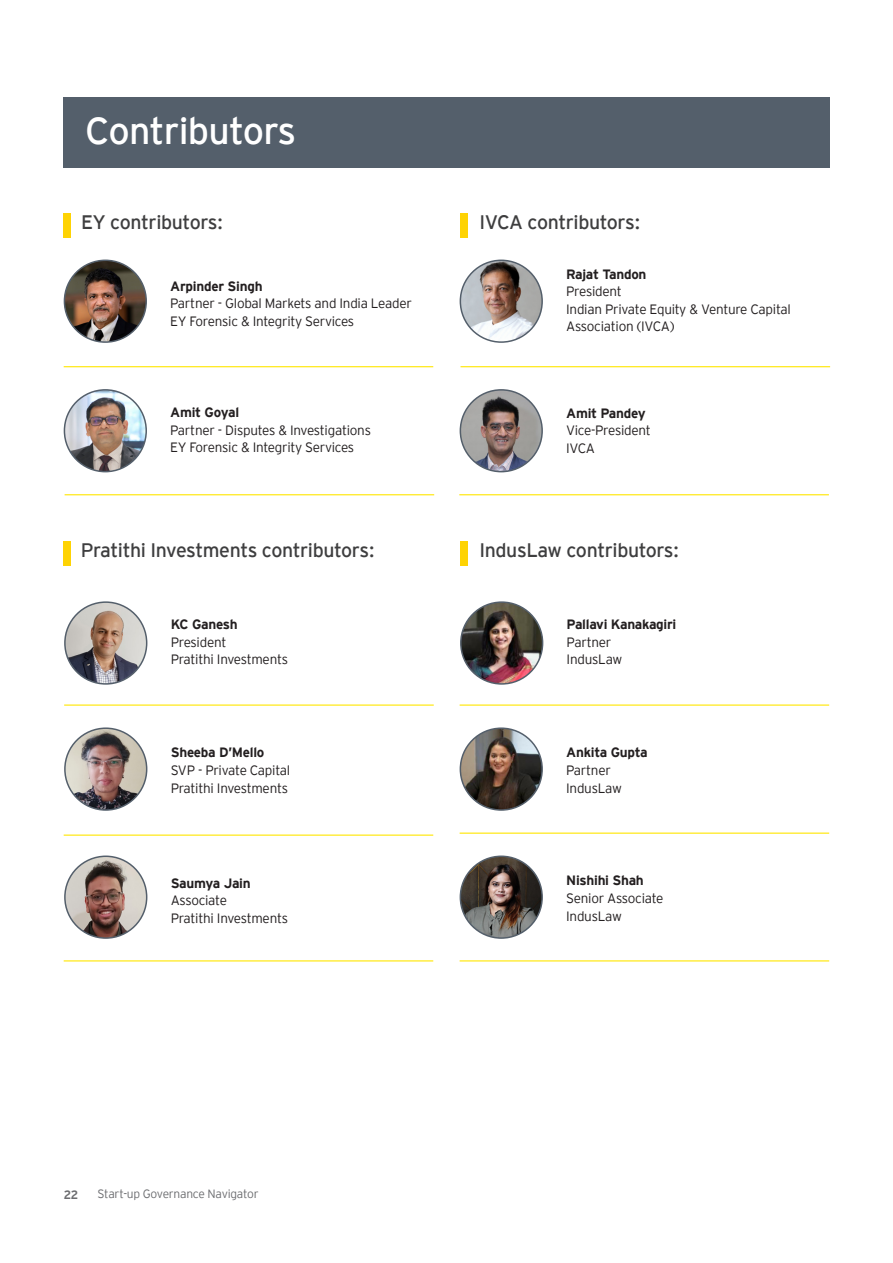
<style>
.page{position:relative;width:893px;height:1263px;background:#fff}
.page>*{position:absolute;margin:0;border:0;box-sizing:border-box;transform-origin:0 0}
.Body_Text{font:37.5px "EY Interstate";letter-spacing:-.02em;color:#fff}
.t1{font:19.5px "EY Interstate";letter-spacing:-.02em;color:#3e3e3f}
.Body_Text-2{font:300 13.5px/17.5px "EY Interstate";letter-spacing:-.02em;color:#231f20}
.Body_Text-3{font:700 13.5px/17.5px "EY Interstate";letter-spacing:-.02em;color:#231f20}
.Body_Text-4{font:300 12px "EY Interstate";letter-spacing:-.02em;color:#6c6d70}
.Body_Text-5{font:700 12px "EY Interstate";color:#6c6d70}
.s1{font-weight:700}
.s2{font-weight:300}
</style>
<div class="page">
<div style="left:64px;top:98px;width:766px;height:70px;background:#545f6b"></div>
<img style="left:64px;top:260px;width:82px;height:82px;border-radius:41px">
<div style="left:64px;top:260px;width:83px;height:83px;border:2px solid #545f6b;border-radius:50%"></div>
<img style="left:64px;top:390px;width:82px;height:82px;border-radius:41px">
<div style="left:64px;top:389px;width:83px;height:83px;border:2px solid #545f6b;border-radius:50%"></div>
<img style="left:460px;top:260px;width:82px;height:82px;border-radius:41px">
<div style="left:460px;top:260px;width:83px;height:83px;border:2px solid #545f6b;border-radius:50%"></div>
<img style="left:460px;top:390px;width:82px;height:82px;border-radius:41px">
<div style="left:460px;top:389px;width:83px;height:83px;border:2px solid #545f6b;border-radius:50%"></div>
<hr style="left:64px;top:366px;width:369px;height:1px;background:#ffe600">
<hr style="left:460px;top:366px;width:370px;height:1px;background:#ffe600">
<hr style="left:65px;top:494px;width:369px;height:1px;background:#ffe600">
<hr style="left:459px;top:494px;width:370px;height:1px;background:#ffe600">
<img style="left:65px;top:856px;width:82px;height:82px;border-radius:41px">
<div style="left:64px;top:855px;width:83px;height:84px;border:2px solid #545f6b;border-radius:50%"></div>
<img style="left:65px;top:602px;width:82px;height:82px;border-radius:41px">
<div style="left:64px;top:601px;width:83px;height:84px;border:2px solid #545f6b;border-radius:50%"></div>
<img style="left:461px;top:602px;width:82px;height:82px;border-radius:41px">
<div style="left:460px;top:601px;width:83px;height:84px;border:2px solid #545f6b;border-radius:50%"></div>
<img style="left:65px;top:728px;width:82px;height:82px;border-radius:41px">
<div style="left:64px;top:727px;width:83px;height:84px;border:2px solid #545f6b;border-radius:50%"></div>
<img style="left:460px;top:728px;width:82px;height:82px;border-radius:41px">
<div style="left:460px;top:727px;width:83px;height:84px;border:2px solid #545f6b;border-radius:50%"></div>
<img style="left:460px;top:856px;width:82px;height:82px;border-radius:41px">
<div style="left:460px;top:855px;width:83px;height:84px;border:2px solid #545f6b;border-radius:50%"></div>
<hr style="left:460px;top:704px;width:369px;height:2px;background:#ffe600">
<hr style="left:64px;top:704px;width:370px;height:2px;background:#ffe600">
<hr style="left:64px;top:834px;width:369px;height:2px;background:#ffe600">
<hr style="left:460px;top:832px;width:369px;height:2px;background:#ffe600">
<hr style="left:64px;top:960px;width:369px;height:1px;background:#ffe600">
<hr style="left:460px;top:960px;width:369px;height:1px;background:#ffe600">
<div style="left:64px;top:213px;width:7px;height:25px;background:#fed304"></div>
<div style="left:460px;top:213px;width:7px;height:25px;background:#fed304"></div>
<div style="left:460px;top:541px;width:7px;height:25px;background:#fed304"></div>
<div style="left:64px;top:541px;width:7px;height:25px;background:#fed304"></div>
<p class="Body_Text" style="left:85px;top:104px;width:212px">Contributors</p>
<p class="t1" style="left:81px;top:208px;width:143px">EY contributors:</p>
<p class="t1" style="left:479px;top:208px;width:162px">IVCA contributors:</p>
<p class="Body_Text-2" style="left:170px;top:277px;width:243px"><span class="s1">Arpinder Singh<br></span>Partner - Global Markets and India Leader<br>EY Forensic &amp; Integrity Services</p>
<p class="Body_Text-2" style="left:170px;top:403px;width:202px"><span class="s1">Amit Goyal<br></span>Partner - Disputes &amp; Investigations<br>EY Forensic &amp; Integrity Services</p>
<p class="Body_Text-2" style="left:566px;top:264px;width:226px"><span class="s1">Rajat Tandon<br></span>President<br>Indian Private Equity &amp; Venture Capital<br>Association (IVCA)</p>
<p class="Body_Text-2" style="left:566px;top:403px;width:86px"><span class="s1">Amit Pandey<br></span>Vice-President<br>IVCA</p>
<p class="t1" style="left:81px;top:536px;width:295px">Pratithi Investments contributors:</p>
<p class="t1" style="left:479px;top:536px;width:201px">IndusLaw contributors:</p>
<p class="Body_Text-2" style="left:171px;top:615px;width:119px"><span class="s1">KC Ganesh<br></span>President<br>Pratithi Investments</p>
<p class="Body_Text-3" style="left:567px;top:615px;width:111px">Pallavi Kanakagiri<br><span class="s2">Partner<br>IndusLaw</span></p>
<p class="Body_Text-2" style="left:171px;top:743px;width:121px"><span class="s1">Sheeba D’Mello<br></span>SVP - Private Capital<br>Pratithi Investments</p>
<p class="Body_Text-2" style="left:566px;top:743px;width:83px"><span class="s1">Ankita Gupta<br></span>Partner<br>IndusLaw</p>
<p class="Body_Text-2" style="left:171px;top:873px;width:119px"><span class="s1">Saumya Jain<br></span>Associate<br>Pratithi Investments</p>
<p class="Body_Text-5" style="left:64px;top:1185px;width:16px">22</p>
<p class="Body_Text-4" style="left:98px;top:1185px;width:162px">Start-up Governance Navigator</p>
<p class="Body_Text-2" style="left:566px;top:871px;width:99px"><span class="s1">Nishihi Shah<br></span>Senior Associate<br>IndusLaw</p>
</div>
